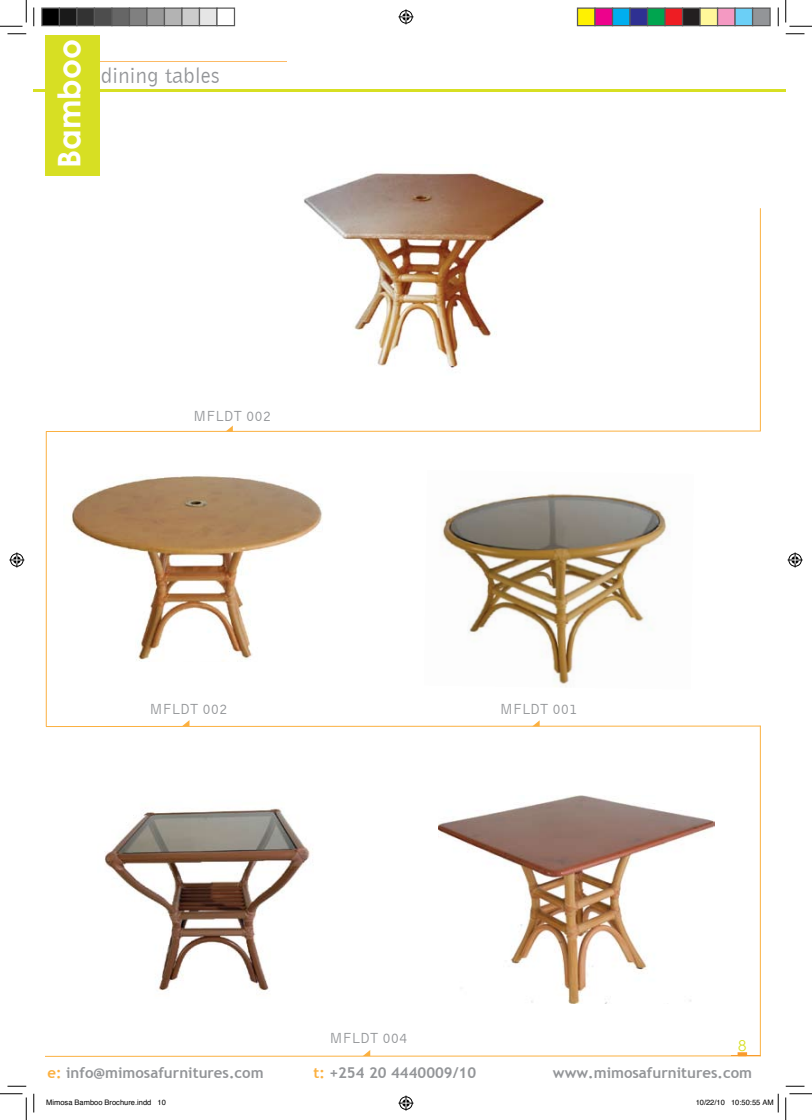
<style>
.page{position:relative;width:812px;height:1120px;background:#fff}
.page>*{position:absolute;margin:0;border:0;box-sizing:border-box;transform-origin:0 0}
.t1{font:700 31.25px "Century Gothic";color:#fff}
.t2{font:22.5px "Bell Gothic BT";color:#939598}
.t3{font:700 15px "Trebuchet MS";color:#939598}
.t4{font:15px "Bell Gothic BT";color:#939598}
.t5{font:15px "Century Gothic";color:#d7df23}
.t6{font:7.5px "Helvetica";color:#000}
.s1{color:#fbb040}
</style>
<div class="page">
<hr style="left:97px;top:61px;width:189px;height:1px;background:#fcba65">
<div style="left:45px;top:35px;width:54px;height:140px;background:#d7df23"></div>
<hr style="left:34px;top:89px;width:744px;height:3px;background:#d7df23">
<svg style="left:45px;top:426px;width:716px;height:6px"></svg>
<svg style="left:45px;top:720px;width:716px;height:7px"></svg>
<svg style="left:45px;top:1050px;width:716px;height:7px"></svg>
<hr style="left:760px;top:208px;width:1px;height:223px;background:#fbb040">
<hr style="left:46px;top:431px;width:1px;height:295px;background:#fbb040">
<hr style="left:760px;top:726px;width:1px;height:330px;background:#fbb040">
<img style="left:304px;top:172px;width:243px;height:196px">
<img style="left:69px;top:476px;width:254px;height:185px">
<img style="left:441px;top:493px;width:226px;height:194px">
<img style="left:104px;top:808px;width:209px;height:183px">
<img style="left:439px;top:795px;width:275px;height:209px">
<svg style="left:778px;top:89px;width:7px;height:3px"></svg>
<svg style="left:8px;top:33px;width:18px;height:2px"></svg>
<svg style="left:785px;top:33px;width:19px;height:2px"></svg>
<svg style="left:8px;top:1085px;width:18px;height:2px"></svg>
<svg style="left:785px;top:1085px;width:19px;height:2px"></svg>
<svg style="left:33px;top:8px;width:2px;height:18px"></svg>
<svg style="left:33px;top:1094px;width:2px;height:18px"></svg>
<svg style="left:777px;top:8px;width:2px;height:18px"></svg>
<svg style="left:0;top:0;width:27px;height:27px"></svg>
<svg style="left:0;top:1093px;width:27px;height:27px"></svg>
<svg style="left:785px;top:0;width:27px;height:27px"></svg>
<svg style="left:785px;top:1093px;width:27px;height:27px"></svg>
<svg style="left:398px;top:9px;width:15px;height:15px"></svg>
<svg style="left:398px;top:1095px;width:15px;height:15px"></svg>
<svg style="left:9px;top:552px;width:15px;height:15px"></svg>
<svg style="left:787px;top:552px;width:15px;height:15px"></svg>
<div style="left:42px;top:8px;width:17px;height:18px;background:#000"></div>
<div style="left:41px;top:8px;width:19px;height:18px;border:1px solid #595959"></div>
<div style="left:59px;top:8px;width:18px;height:18px;background:#1a1a1a"></div>
<div style="left:59px;top:8px;width:19px;height:18px;border:1px solid #595959"></div>
<div style="left:77px;top:8px;width:17px;height:18px;background:#333"></div>
<div style="left:76px;top:8px;width:19px;height:18px;border:1px solid #595959"></div>
<div style="left:94px;top:8px;width:18px;height:18px;background:#4d4d4d"></div>
<div style="left:94px;top:8px;width:18px;height:18px;border:1px solid #595959"></div>
<div style="left:112px;top:8px;width:17px;height:18px;background:#666"></div>
<div style="left:111px;top:8px;width:19px;height:18px;border:1px solid #595959"></div>
<div style="left:129px;top:8px;width:18px;height:18px;background:#808080"></div>
<div style="left:129px;top:8px;width:19px;height:18px;border:1px solid #595959"></div>
<div style="left:147px;top:8px;width:17px;height:18px;background:#999"></div>
<div style="left:146px;top:8px;width:19px;height:18px;border:1px solid #595959"></div>
<div style="left:164px;top:8px;width:18px;height:18px;background:#b3b3b3"></div>
<div style="left:164px;top:8px;width:18px;height:18px;border:1px solid #595959"></div>
<div style="left:182px;top:8px;width:17px;height:18px;background:#ccc"></div>
<div style="left:181px;top:8px;width:19px;height:18px;border:1px solid #595959"></div>
<div style="left:199px;top:8px;width:18px;height:18px;background:#e6e6e6"></div>
<div style="left:199px;top:8px;width:19px;height:18px;border:1px solid #595959"></div>
<div style="left:216px;top:8px;width:19px;height:18px;border:1px solid #595959"></div>
<div style="left:577px;top:8px;width:18px;height:18px;background:#fff101"></div>
<div style="left:577px;top:8px;width:18px;height:18px;border:1px solid #595959"></div>
<div style="left:595px;top:8px;width:17px;height:18px;background:#ed028c"></div>
<div style="left:594px;top:8px;width:19px;height:18px;border:1px solid #595959"></div>
<div style="left:612px;top:8px;width:18px;height:18px;background:#00aeef"></div>
<div style="left:612px;top:8px;width:18px;height:18px;border:1px solid #595959"></div>
<div style="left:630px;top:8px;width:17px;height:18px;background:#2e3092"></div>
<div style="left:629px;top:8px;width:19px;height:18px;border:1px solid #595959"></div>
<div style="left:647px;top:8px;width:18px;height:18px;background:#00a54f"></div>
<div style="left:647px;top:8px;width:18px;height:18px;border:1px solid #595959"></div>
<div style="left:665px;top:8px;width:17px;height:18px;background:#ee1d23"></div>
<div style="left:664px;top:8px;width:19px;height:18px;border:1px solid #595959"></div>
<div style="left:682px;top:8px;width:18px;height:18px;background:#231f20"></div>
<div style="left:682px;top:8px;width:18px;height:18px;border:1px solid #595959"></div>
<div style="left:700px;top:8px;width:17px;height:18px;background:#fff79a"></div>
<div style="left:699px;top:8px;width:19px;height:18px;border:1px solid #595959"></div>
<div style="left:717px;top:8px;width:18px;height:18px;background:#f499c2"></div>
<div style="left:717px;top:8px;width:18px;height:18px;border:1px solid #595959"></div>
<div style="left:735px;top:8px;width:17px;height:18px;background:#6bcff6"></div>
<div style="left:734px;top:8px;width:19px;height:18px;border:1px solid #595959"></div>
<div style="left:752px;top:8px;width:18px;height:18px;background:#939598"></div>
<div style="left:752px;top:8px;width:18px;height:18px;border:1px solid #595959"></div>
<svg style="left:777px;top:1094px;width:2px;height:18px"></svg>
<h1 class="t1" style="left:49px;top:168px;width:130px;rotate:-90deg">Bamboo</h1>
<h2 class="t2" style="left:101px;top:61px;width:120px">dining tables</h2>
<p class="t4" style="left:193px;top:406px;width:79px">MFLDT 002</p>
<p class="t4" style="left:149px;top:700px;width:79px">MFLDT 002</p>
<p class="t4" style="left:499px;top:700px;width:79px">MFLDT 001</p>
<p class="t4" style="left:329px;top:1029px;width:79px">MFLDT 004</p>
<p class="t5" style="left:738px;top:1036px;width:10px">8</p>
<p class="t3" style="left:48px;top:1063px;width:218px"><span class="s1">e:</span> info@mimosafurnitures.com</p>
<p class="t3" style="left:313px;top:1063px;width:164px"><span class="s1">t:</span> +254 20 4440009/10</p>
<p class="t3" style="left:553px;top:1063px;width:201px">www.mimosafurnitures.com</p>
<p class="t6" style="left:46px;top:1096px;width:121px">Mimosa Bamboo Brochure.indd 10</p>
<p class="t6" style="left:695px;top:1096px;width:79px">10/22/10 10:50:55 AM</p>
</div>
